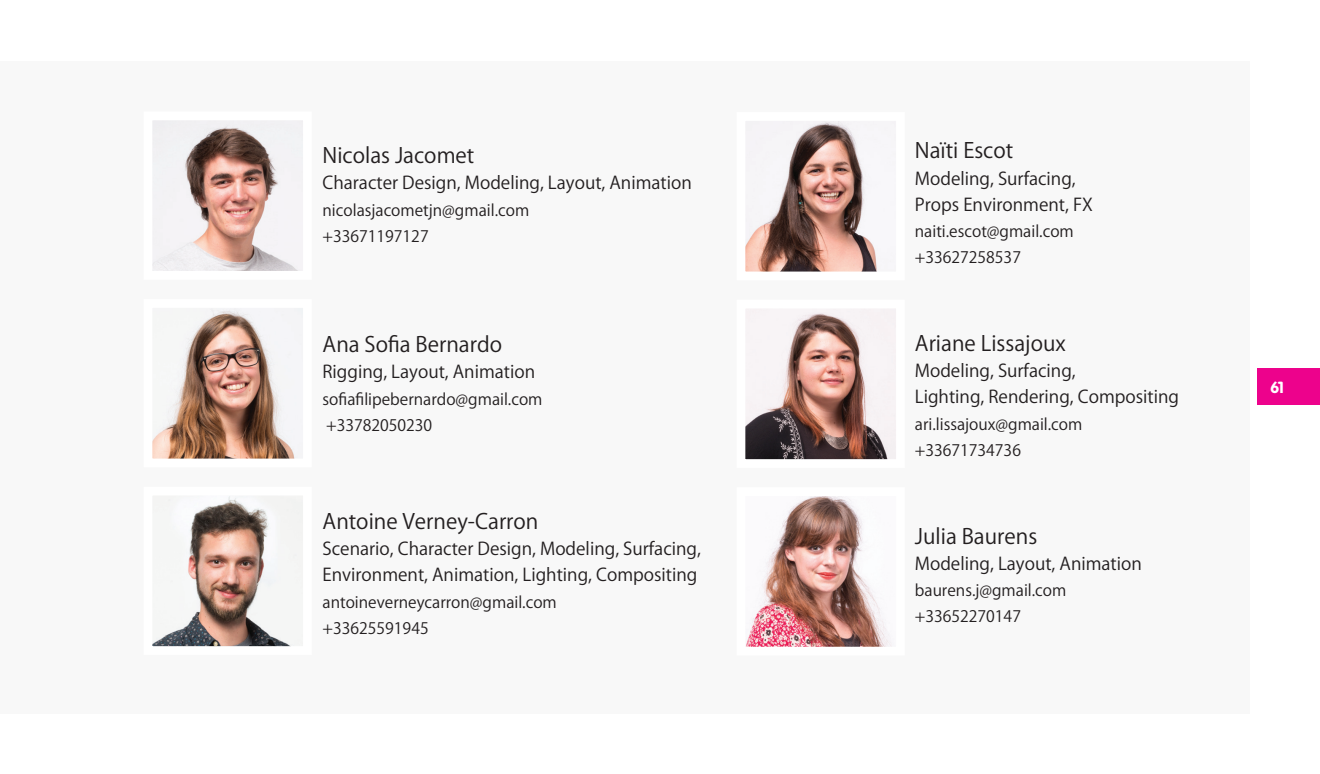
<style>
.page{position:relative;width:1320px;height:774px;background:#fff}
.page>*{position:absolute;margin:0;border:0;box-sizing:border-box;transform-origin:0 0}
.t1{font:21px "Koz Go Pro";color:#231f20}
.t2{font:17.5px/26.2px "Koz Go Pro";color:#231f20}
.t3{font:15.75px/26.2px "Koz Go Pro";color:#231f20}
.t4{font:700 15.75px "Folks";color:#fff}
</style>
<div class="page">
<div style="left:1257px;top:369px;width:63px;height:36px;background:#ed028c"></div>
<div style="left:0;top:61px;width:1249px;height:652px;background:#f8f8f8"></div>
<img style="left:154px;top:122px;width:143px;height:148px">
<img style="left:154px;top:310px;width:140px;height:147px">
<img style="left:154px;top:497px;width:135px;height:148px">
<img style="left:746px;top:313px;width:142px;height:145px">
<img style="left:746px;top:497px;width:142px;height:148px">
<img style="left:746px;top:122px;width:131px;height:148px">
<p class="t1" style="left:322px;top:142px;width:153px">Nicolas Jacomet</p>
<p class="t2" style="left:322px;top:170px;width:371px">Character Design, Modeling, Layout, Animation</p>
<p class="t3" style="left:322px;top:197px;width:208px">nicolasjacometjn@gmail.com +33671197127</p>
<p class="t1" style="left:322px;top:331px;width:181px">Ana Sofia Bernardo</p>
<p class="t2" style="left:322px;top:359px;width:214px">Rigging, Layout, Animation</p>
<p class="t3" style="left:322px;top:386px;width:221px">sofiafilipebernardo@gmail.com +33782050230</p>
<p class="t1" style="left:322px;top:507px;width:217px">Antoine Verney-Carron</p>
<p class="t2" style="left:322px;top:536px;width:380px">Scenario, Character Design, Modeling, Surfacing,<br>Environment, Animation, Lighting, Compositing</p>
<p class="t3" style="left:322px;top:589px;width:236px">antoineverneycarron@gmail.com +33625591945</p>
<p class="t1" style="left:915px;top:137px;width:100px">Naïti Escot</p>
<p class="t2" style="left:915px;top:166px;width:179px">Modeling, Surfacing,<br>Props Environment, FX</p>
<p class="t3" style="left:915px;top:219px;width:160px">naiti.escot@gmail.com +33627258537</p>
<p class="t1" style="left:915px;top:330px;width:152px">Ariane Lissajoux</p>
<p class="t2" style="left:915px;top:358px;width:266px">Modeling, Surfacing,<br>Lighting, Rendering, Compositing</p>
<p class="t3" style="left:915px;top:411px;width:169px">ari.lissajoux@gmail.com +33671734736</p>
<p class="t1" style="left:915px;top:522px;width:124px">Julia Baurens</p>
<p class="t2" style="left:915px;top:551px;width:228px">Modeling, Layout, Animation</p>
<p class="t3" style="left:915px;top:577px;width:153px">baurens.j@gmail.com +33652270147</p>
<p class="t4" style="left:1270px;top:378px;width:15px">61</p>
</div>
